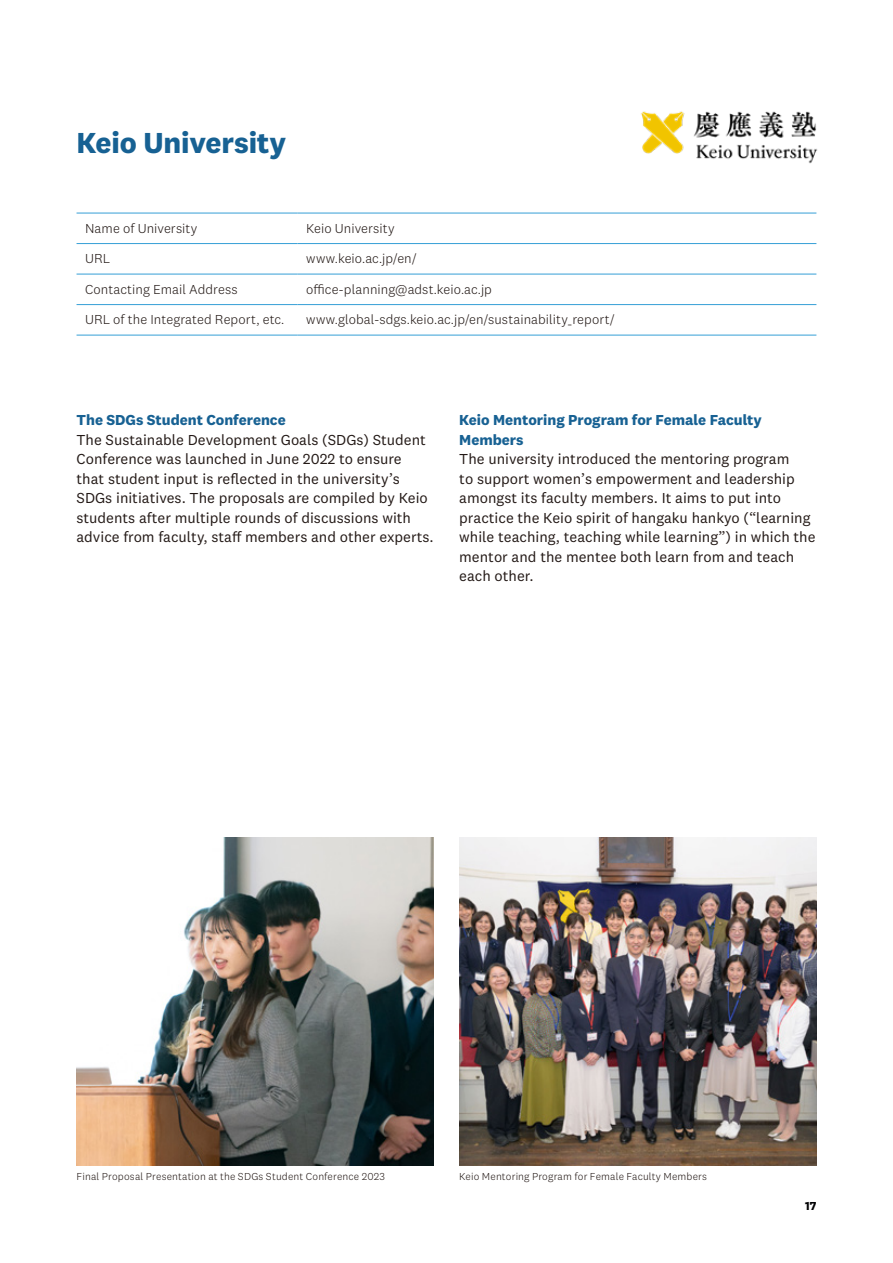
<style>
.page{position:relative;width:893px;height:1263px;background:#fff}
.page>*{position:absolute;margin:0;border:0;box-sizing:border-box;transform-origin:0 0}
.大学名{font:700 30px "National 2";letter-spacing:-.005em;color:#176193}
.各大学本文{font:15px/19.5px "National 2";color:#231916}
.各大学_タイトル10pt{font:700 15px/19.5px "National 2";color:#176193}
.表文字{font:300 13.5px "National 2";letter-spacing:.005em;color:#231916}
.t1{font:700 12px "National 2";color:#000002}
.写真キャプション{font:300 10.5px "National 2";letter-spacing:.015em;color:#231916}
</style>
<div class="page">
<img style="left:641px;top:111px;width:177px;height:53px">
<hr style="left:77px;top:213px;width:221px;height:1px;background:#359fd6">
<hr style="left:298px;top:213px;width:518px;height:1px;background:#359fd6">
<hr style="left:77px;top:243px;width:221px;height:1px;background:#359fd6">
<hr style="left:298px;top:243px;width:518px;height:1px;background:#359fd6">
<hr style="left:77px;top:274px;width:221px;height:1px;background:#359fd6">
<hr style="left:298px;top:274px;width:518px;height:1px;background:#359fd6">
<hr style="left:77px;top:304px;width:221px;height:1px;background:#359fd6">
<hr style="left:298px;top:304px;width:518px;height:1px;background:#359fd6">
<hr style="left:77px;top:335px;width:221px;height:1px;background:#359fd6">
<hr style="left:298px;top:335px;width:518px;height:1px;background:#359fd6">
<img style="left:459px;top:838px;width:357px;height:327px">
<img style="left:77px;top:838px;width:357px;height:327px">
<p class="大学名" style="left:77px;top:124px;width:211px">Keio University</p>
<p class="表文字" style="left:85px;top:220px;width:114px">Name of University</p>
<p class="表文字" style="left:306px;top:220px;width:90px">Keio University</p>
<p class="表文字" style="left:85px;top:251px;width:27px">URL</p>
<p class="表文字" style="left:306px;top:251px;width:112px">www.keio.ac.jp/en/</p>
<p class="表文字" style="left:85px;top:281px;width:154px">Contacting Email Address</p>
<p class="表文字" style="left:306px;top:281px;width:187px">office-planning@adst.keio.ac.jp</p>
<p class="表文字" style="left:85px;top:312px;width:201px">URL of the Integrated Report, etc.</p>
<p class="表文字" style="left:306px;top:312px;width:310px">www.global-sdgs.keio.ac.jp/en/sustainability_report/</p>
<p class="各大学_タイトル10pt" style="left:77px;top:410px;width:211px">The SDGs Student Conference</p>
<p class="各大学_タイトル10pt" style="left:459px;top:410px;width:304px">Keio Mentoring Program for Female Faculty<br>Members</p>
<p class="各大学本文" style="left:77px;top:429px;width:359px">The Sustainable Development Goals (SDGs) Student Conference was launched in June 2022 to ensure<br>that student input is reflected in the university’s SDGs initiatives. The proposals are compiled by Keio students after multiple rounds of discussions with advice from faculty, staff members and other experts.</p>
<p class="各大学本文" style="left:459px;top:449px;width:358px">The university introduced the mentoring program<br>to support women’s empowerment and leadership amongst its faculty members. It aims to put into practice the Keio spirit of hangaku hankyo (“learning while teaching, teaching while learning”) in which the mentor and the mentee both learn from and teach each other.</p>
<p class="写真キャプション" style="left:77px;top:1171px;width:310px">Final Proposal Presentation at the SDGs Student Conference 2023</p>
<p class="写真キャプション" style="left:459px;top:1171px;width:249px">Keio Mentoring Program for Female Faculty Members</p>
<p class="t1" style="left:805px;top:1198px;width:13px">17</p>
</div>
